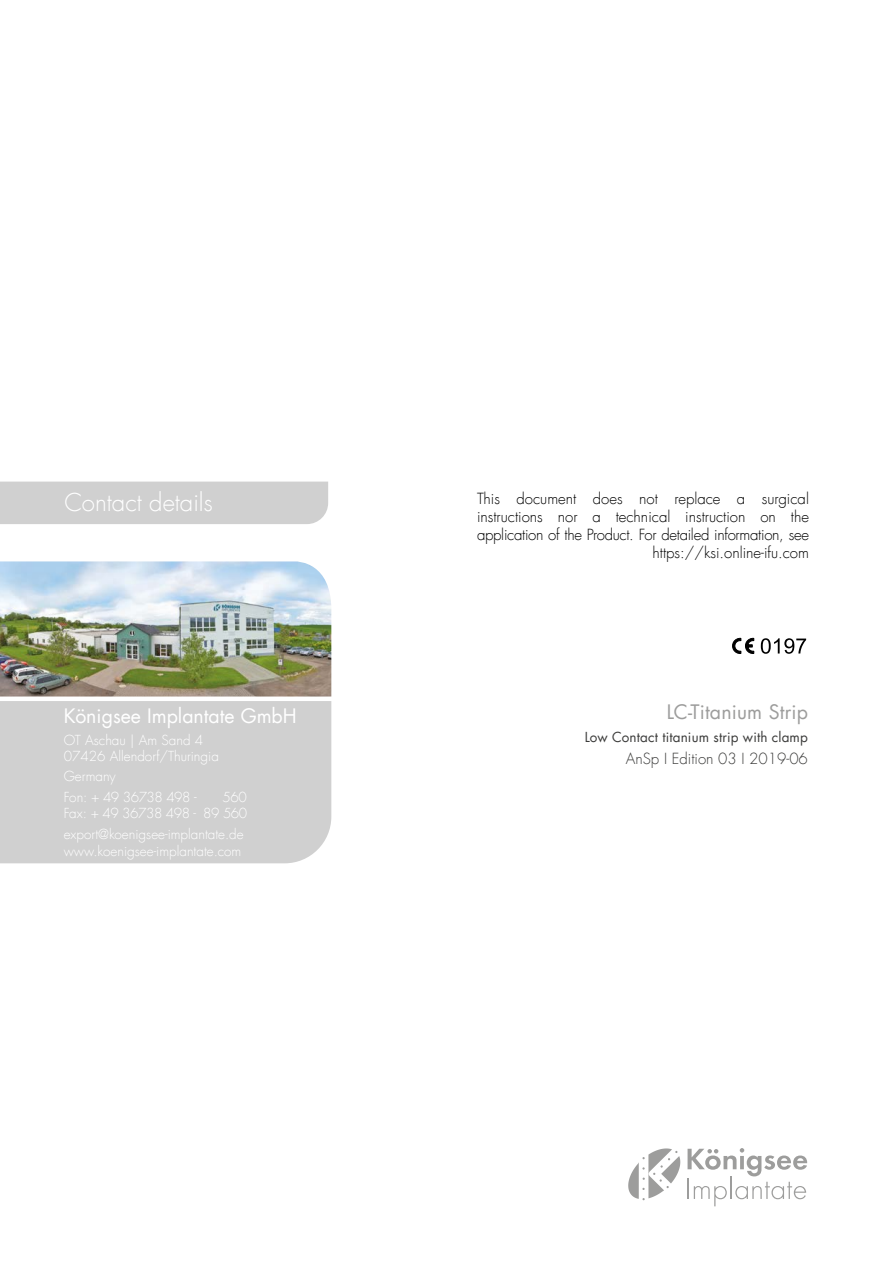
<style>
.page{position:relative;width:893px;height:1263px;background:#fff}
.page>*{position:absolute;margin:0;border:0;box-sizing:border-box;transform-origin:0 0}
.t1{font:300 24px "Futura Com";color:#fff}
.t2{font:19.5px "Futura Com";color:#fff}
.t3{font:19.5px "Futura Com";letter-spacing:.01em;color:#9d9d9c}
.t4{font:300 15px/18px "Futura Com";color:#000;text-align:right}
.t5{font:300 15px "Futura Com";color:#3c3c3b}
.t6{font:300 13.5px/16.5px "Futura Com";color:#fff}
.t7{font:300 13.5px/21px "Futura Com";letter-spacing:-.03em;color:#fff}
.t8{font:13.5px "Futura Com";letter-spacing:.01em;color:#3c3c3b}
</style>
<div class="page">
<svg style="left:688px;top:1148px;width:119px;height:28px"></svg>
<hr style="left:687px;top:1178px;width:2px;height:21px;background:#9d9d9c">
<svg style="left:694px;top:1186px;width:33px;height:20px"></svg>
<hr style="left:730px;top:1176px;width:2px;height:23px;background:#9d9d9c">
<svg style="left:735px;top:1182px;width:71px;height:17px"></svg>
<svg style="left:628px;top:1148px;width:52px;height:52px"></svg>
<svg style="left:732px;top:638px;width:22px;height:16px"></svg>
<svg style="left:761px;top:638px;width:45px;height:16px"></svg>
<div style="left:0;top:701px;width:331px;height:162px;background:#d0d0d0"></div>
<img style="left:0;top:561px;width:331px;height:135px">
<div style="left:0;top:482px;width:328px;height:42px;background:#d0d0d0"></div>
<h1 class="t1" style="left:65px;top:486px;width:150px">Contact details</h1>
<h2 class="t2" style="left:64px;top:702px;width:235px">Königsee Implantate GmbH</h2>
<p class="t6" style="left:64px;top:732px;width:157px">OT Aschau | Am Sand 4<br>07426 Allendorf/Thuringia</p>
<p class="t7" style="left:64px;top:765px;width:134px">Germany<br>Fon: + 49 36738 498 -</p>
<p class="t7" style="left:64px;top:789px;width:185px;line-height:16.5px;text-align:right">560<br>Fax: + 49 36738 498 - 89 560</p>
<p class="t6" style="left:64px;top:826px;width:181px">export@koenigsee-implantate.de www.koenigsee-implantate.com</p>
<p class="t4" style="left:477px;top:489px;width:334px">This document does not replace a surgical instructions nor a technical instruction on the application of the Product. For detailed information, see https://ksi.online-ifu.com</p>
<h2 class="t3" style="left:667px;top:699px;width:143px">LC-Titanium Strip</h2>
<p class="t8" style="left:585px;top:728px;width:225px">Low Contact titanium strip with clamp</p>
<p class="t5" style="left:626px;top:749px;width:184px">AnSp I Edition 03 I 2019-06</p>
</div>
